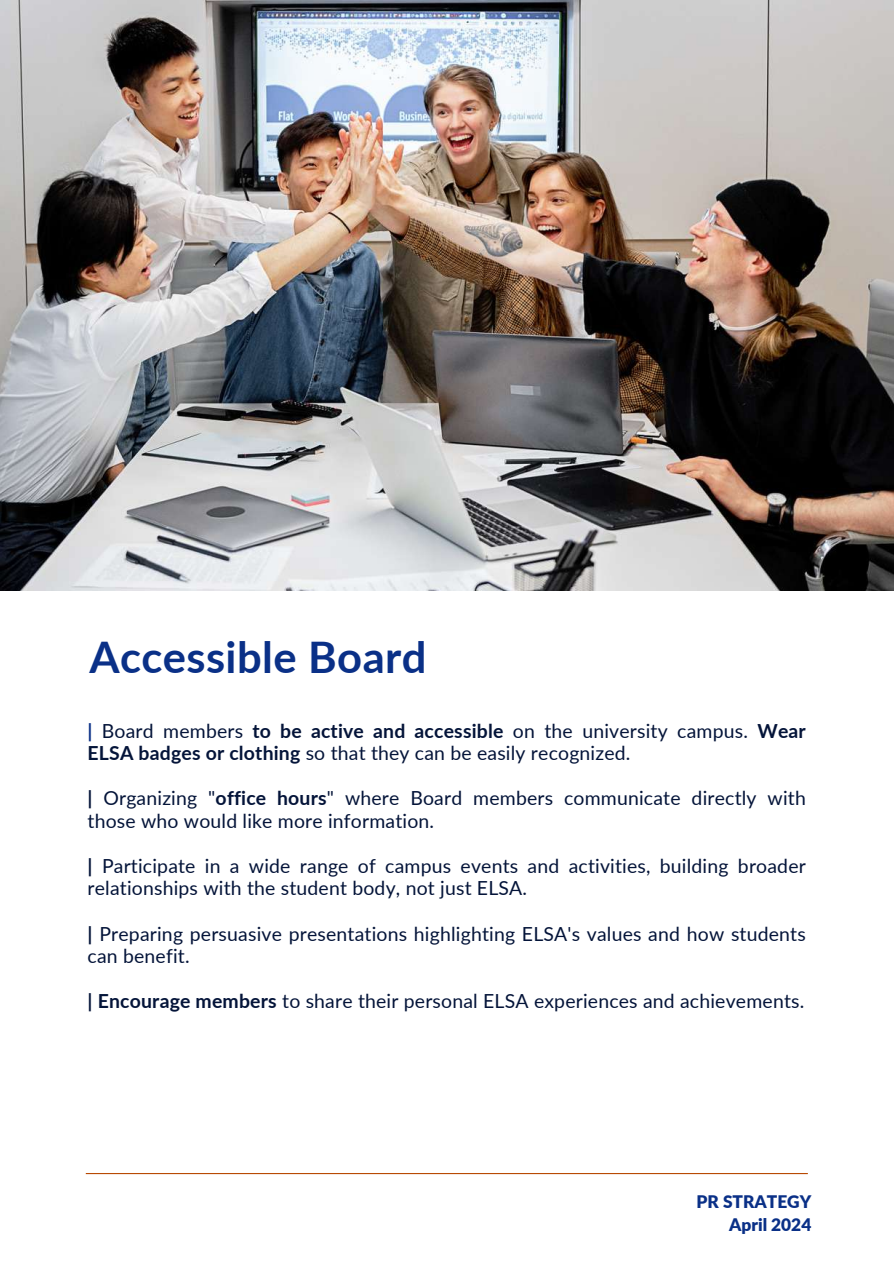
<style>
.page{position:relative;width:894px;height:1264px;background:#fff}
.page>*{position:absolute;margin:0;border:0;box-sizing:border-box;transform-origin:0 0}
.t1{font:700 43.5px "Lato";letter-spacing:.01em;color:#0a3087}
.t2{font:19.35px/22.5px "Lato";letter-spacing:.01em;color:#041439}
.t3{font:900 17.25px/23.7px "Lato";color:#0a3087;text-align:right}
.s1{font-weight:700;color:#0a3087}
.s2{font-weight:700}
</style>
<div class="page">
<hr style="left:86px;top:1172px;width:721px;height:2px;background:#b84a03">
<img style="left:0;top:0;width:893px;height:591px">
<h1 class="t1" style="left:89px;top:629px;width:338px">Accessible Board</h1>
<p class="t2" style="left:88px;top:719px;width:719px"><span class="s1">|</span> Board members <span class="s2">to be active and accessible</span> on the university campus. <span class="s2">Wear<br>ELSA badges or clothing</span> so that they can be easily recognized.</p>
<p class="t2" style="left:88px;top:786px;width:719px"><span class="s2">|</span> Organizing "<span class="s2">office hours</span>" where Board members communicate directly with those who would like more information.</p>
<p class="t2" style="left:88px;top:854px;width:719px"><span class="s2">|</span> Participate in a wide range of campus events and activities, building broader relationships with the student body, not just ELSA.</p>
<p class="t2" style="left:88px;top:921px;width:719px"><span class="s2">|</span> Preparing persuasive presentations highlighting ELSA's values and how students can benefit.</p>
<p class="t2" style="left:88px;top:989px;width:718px"><span class="s2">| Encourage members</span> to share their personal ELSA experiences and achievements.</p>
<p class="t3" style="left:696px;top:1189px;width:116px">PR STRATEGY<br>April 2024</p>
</div>
